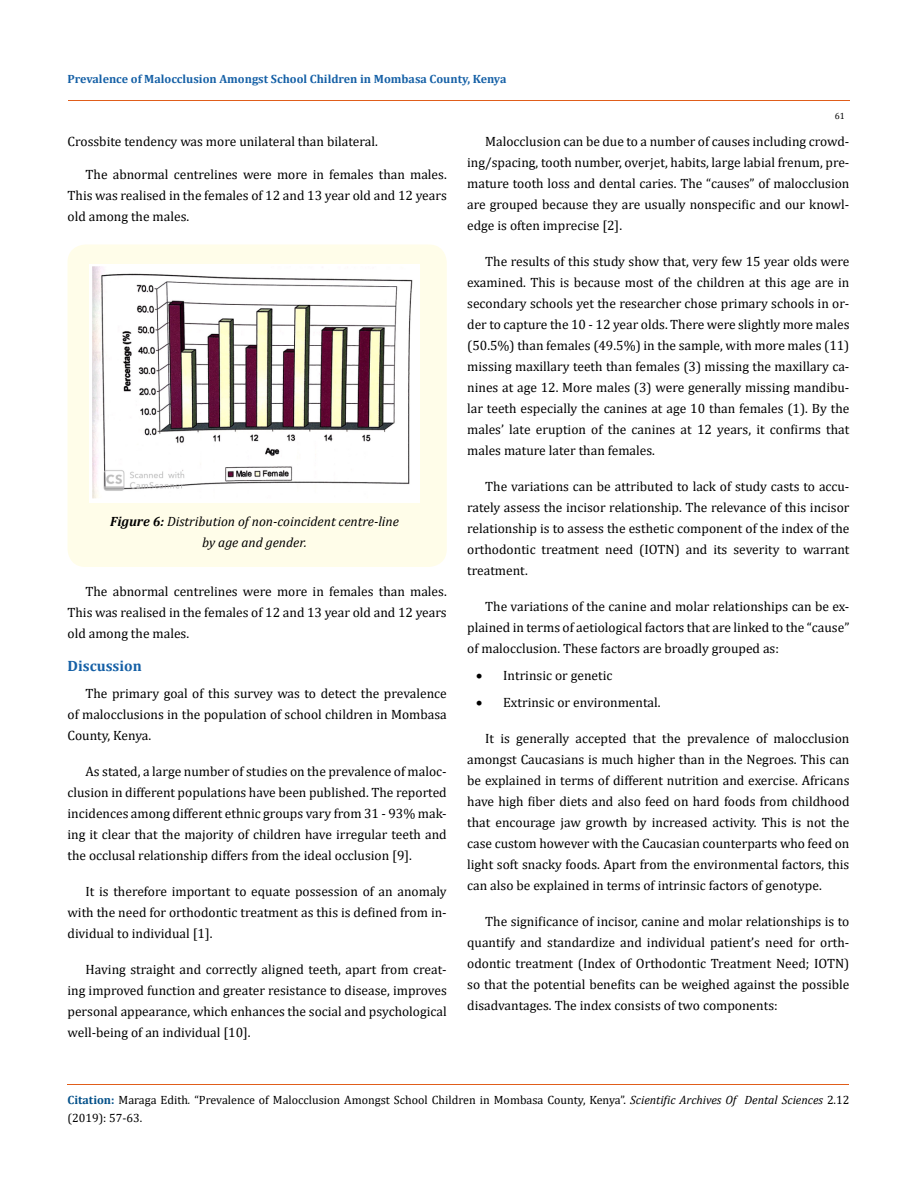
<style>
.page{position:relative;width:917px;height:1188px;background:#fff}
.page>*{position:absolute;margin:0;border:0;box-sizing:border-box;transform-origin:0 0}
.t1{font:700 15px "Cambria";color:#1560a6}
.t2{font:13.5px/21px "Cambria";color:#000;text-align:justify}
.t3{font:italic 13.5px/21px "Cambria";color:#000;text-align:center}
.t4{font:12px/18px "Cambria";color:#000}
.t5{font:700 12px "Cambria";color:#1560a6}
.t6{font:9px "Cambria";color:#000}
.s1{font-weight:700}
.s2{font-weight:700;color:#035089}
.s3{font-style:italic}
</style>
<div class="page">
<hr style="left:68px;top:101px;width:781px;height:1px;background:#e05d1a">
<div style="left:67px;top:244px;width:380px;height:323px;background:#fffde9;border-radius:18px"></div>
<img style="left:89px;top:264px;width:331px;height:238px">
<hr style="left:67px;top:1084px;width:782px;height:1px;background:#e05d1a">
<p class="t5" style="left:68px;top:71px;width:440px">Prevalence of Malocclusion Amongst School Children in Mombasa County, Kenya</p>
<p class="t6" style="left:834px;top:110px;width:11px">61</p>
<p class="t2" style="left:68px;top:131px;width:312px">Crossbite tendency was more unilateral than bilateral.</p>
<p class="t2" style="left:68px;top:164px;width:381px;text-indent:18px">The abnormal centrelines were more in females than males.<br>This was realised in the females of 12 and 13 year old and 12 years old among the males.</p>
<p class="t3" style="left:110px;top:510px;width:290px"><span class="s1">Figure 6:</span> Distribution of non-coincident centre-line by age and gender.</p>
<p class="t2" style="left:67px;top:580px;width:381px;text-indent:18px">The abnormal centrelines were more in females than males.<br>This was realised in the females of 12 and 13 year old and 12 years old among the males.</p>
<p class="t1" style="left:67px;top:655px;width:76px">Discussion</p>
<p class="t2" style="left:67px;top:682px;width:381px;text-indent:18px">The primary goal of this survey was to detect the prevalence of malocclusions in the population of school children in Mombasa County, Kenya.</p>
<p class="t2" style="left:67px;top:760px;width:381px;text-indent:18px">As stated, a large number of studies on the prevalence of maloc&shy;clusion in different populations have been published. The reported incidences among different ethnic groups vary from 31 - 93% mak&shy;ing it clear that the majority of children have irregular teeth and the occlusal relationship differs from the ideal occlusion [9].</p>
<p class="t2" style="left:67px;top:880px;width:381px;text-indent:18px">It is therefore important to equate possession of an anomaly with the need for orthodontic treatment as this is defined from in&shy;dividual to individual [1].</p>
<p class="t2" style="left:67px;top:958px;width:381px;text-indent:18px">Having straight and correctly aligned teeth, apart from creat&shy;ing improved function and greater resistance to disease, improves personal appearance, which enhances the social and psychological well-being of an individual [10].</p>
<p class="t2" style="left:467px;top:131px;width:384px;text-indent:18px">Malocclusion can be due to a number of causes including crowd&shy;ing/spacing, tooth number, overjet, habits, large labial frenum, pre&shy;mature tooth loss and dental caries. The “causes” of malocclusion are grouped because they are usually nonspecific and our knowl&shy;edge is often imprecise [2].</p>
<p class="t2" style="left:467px;top:251px;width:384px;text-indent:18px">The results of this study show that, very few 15 year olds were examined. This is because most of the children at this age are in secondary schools yet the researcher chose primary schools in or&shy;der to capture the 10 - 12 year olds. There were slightly more males (50.5%) than females (49.5%) in the sample, with more males (11) missing maxillary teeth than females (3) missing the maxillary ca&shy;nines at age 12. More males (3) were generally missing mandibu&shy;lar teeth especially the canines at age 10 than females (1). By the males’ late eruption of the canines at 12 years, it confirms that males mature later than females.</p>
<p class="t2" style="left:467px;top:476px;width:384px;text-indent:18px">The variations can be attributed to lack of study casts to accu&shy;rately assess the incisor relationship. The relevance of this incisor relationship is to assess the esthetic component of the index of the orthodontic treatment need (IOTN) and its severity to warrant treatment.</p>
<p class="t2" style="left:467px;top:596px;width:384px;text-indent:18px">The variations of the canine and molar relationships can be ex&shy;plained in terms of aetiological factors that are linked to the “cause” of malocclusion. These factors are broadly grouped as:</p>
<p class="t2" style="left:476px;top:665px;width:138px">• Intrinsic or genetic</p>
<p class="t2" style="left:476px;top:692px;width:186px">• Extrinsic or environmental.</p>
<p class="t2" style="left:467px;top:728px;width:384px;text-indent:18px">It is generally accepted that the prevalence of malocclusion amongst Caucasians is much higher than in the Negroes. This can be explained in terms of different nutrition and exercise. Africans have high fiber diets and also feed on hard foods from childhood that encourage jaw growth by increased activity. This is not the case custom however with the Caucasian counterparts who feed on light soft snacky foods. Apart from the environmental factors, this can also be explained in terms of intrinsic factors of genotype.</p>
<p class="t2" style="left:467px;top:911px;width:384px;text-indent:18px">The significance of incisor, canine and molar relationships is to quantify and standardize and individual patient’s need for orth&shy;odontic treatment (Index of Orthodontic Treatment Need; IOTN) so that the potential benefits can be weighed against the possible disadvantages. The index consists of two components:</p>
<p class="t4" style="left:67px;top:1090px;width:783px"><span class="s2">Citation:</span> Maraga Edith<span class="s3">.</span> “Prevalence of Malocclusion Amongst School Children in Mombasa County, Kenya”. <span class="s3">Scientific Archives Of Dental Sciences</span> 2.12 (2019): 57-63.</p>
</div>
